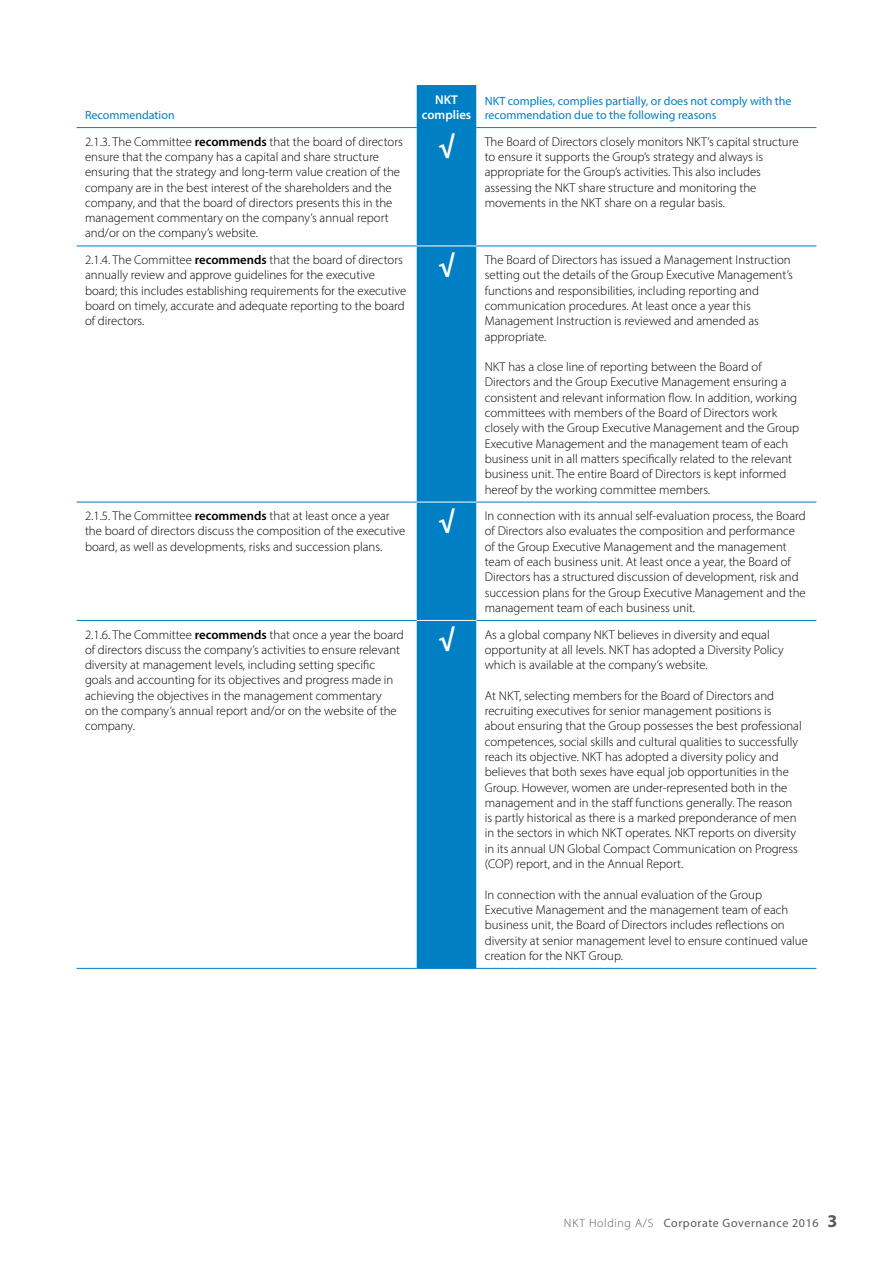
<style>
.page{position:relative;width:893px;height:1263px;background:#fff}
.page>*{position:absolute;margin:0;border:0;box-sizing:border-box;transform-origin:0 0}
.t1{font:300 12.75px/15.3px "Myriad Pro";color:#000}
.t2{font:600 12.75px/15.3px "Myriad Pro";color:#fff;text-align:center}
.t3{font:12px/14.4px "Myriad Pro";color:#007fc5}
.t4{font:12px "Myriad Pro";letter-spacing:.05em;color:#58595b}
.s1{font-weight:600}
.s2{font-weight:700;font-size:27px;color:#fff}
.s3{font-weight:300}
.s4{font-weight:700;font-size:18px}
</style>
<div class="page">
<div style="left:417px;top:85px;width:59px;height:883px;background:#007fc5"></div>
<hr style="left:77px;top:246px;width:340px;height:1px;background:#007fc5">
<hr style="left:476px;top:246px;width:340px;height:1px;background:#007fc5">
<hr style="left:77px;top:502px;width:340px;height:1px;background:#007fc5">
<hr style="left:476px;top:502px;width:340px;height:1px;background:#007fc5">
<hr style="left:77px;top:620px;width:340px;height:1px;background:#007fc5">
<hr style="left:476px;top:620px;width:340px;height:1px;background:#007fc5">
<hr style="left:77px;top:968px;width:340px;height:1px;background:#007fc5">
<hr style="left:417px;top:968px;width:59px;height:1px;background:#007fc5">
<hr style="left:476px;top:968px;width:340px;height:1px;background:#007fc5">
<hr style="left:77px;top:127px;width:340px;height:1px;background:#007fc5">
<hr style="left:417px;top:127px;width:59px;height:1px;background:#007fc5">
<hr style="left:476px;top:127px;width:340px;height:1px;background:#007fc5">
<hr style="left:417px;top:246px;width:59px;height:1px;background:#fff">
<hr style="left:417px;top:502px;width:59px;height:1px;background:#fff">
<hr style="left:417px;top:620px;width:59px;height:1px;background:#fff">
<p class="t3" style="left:85px;top:108px;width:91px">Recommendation</p>
<p class="t2" style="left:422px;top:92px;width:51px">NKT complies</p>
<p class="t3" style="left:485px;top:93px;width:308px">NKT complies, complies partially, or does not comply with the recommendation due to the following reasons</p>
<p class="t1" style="left:85px;top:134px;width:319px">2.1.3. The Committee <span class="s1">recommends</span> that the board of directors ensure that the company has a capital and share structure ensuring that the strategy and long-term value creation of the company are in the best interest of the shareholders and the company, and that the board of directors presents this in the management commentary on the company’s annual report and/or on the company’s website.</p>
<p class="t1" style="left:485px;top:134px;width:315px;text-indent:-46px"><span class="s2">√</span> The Board of Directors closely monitors NKT’s capital structure to ensure it supports the Group’s strategy and always is appropriate for the Group’s activities. This also includes assessing the NKT share structure and monitoring the movements in the NKT share on a regular basis.</p>
<p class="t1" style="left:85px;top:252px;width:323px">2.1.4. The Committee <span class="s1">recommends</span> that the board of directors annually review and approve guidelines for the executive board; this includes establishing requirements for the executive board on timely, accurate and adequate reporting to the board of directors.</p>
<p class="t1" style="left:485px;top:252px;width:310px;text-indent:-46px"><span class="s2">√</span> The Board of Directors has issued a Management Instruction setting out the details of the Group Executive Management’s functions and responsibilities, including reporting and communication procedures. At least once a year this Management Instruction is reviewed and amended as appropriate.</p>
<p class="t1" style="left:485px;top:359px;width:316px">NKT has a close line of reporting between the Board of Directors and the Group Executive Management ensuring a consistent and relevant information flow. In addition, working committees with members of the Board of Directors work closely with the Group Executive Management and the Group Executive Management and the management team of each business unit in all matters specifically related to the relevant business unit. The entire Board of Directors is kept informed hereof by the working committee members.</p>
<p class="t1" style="left:85px;top:508px;width:322px">2.1.5. The Committee <span class="s1">recommends</span> that at least once a year the board of directors discuss the composition of the executive board, as well as developments, risks and succession plans.</p>
<p class="t1" style="left:485px;top:508px;width:322px;text-indent:-46px"><span class="s2">√</span> In connection with its annual self-evaluation process, the Board of Directors also evaluates the composition and performance of the Group Executive Management and the management team of each business unit. At least once a year, the Board of Directors has a structured discussion of development, risk and succession plans for the Group Executive Management and the management team of each business unit.</p>
<p class="t1" style="left:85px;top:626px;width:320px">2.1.6. The Committee <span class="s1">recommends</span> that once a year the board of directors discuss the company’s activities to ensure relevant diversity at management levels, including setting specific goals and accounting for its objectives and progress made in achieving the objectives in the management commentary<br>on the company’s annual report and/or on the website of the company.</p>
<p class="t1" style="left:485px;top:626px;width:300px;text-indent:-46px"><span class="s2">√</span> As a global company NKT believes in diversity and equal opportunity at all levels. NKT has adopted a Diversity Policy which is available at the company’s website.</p>
<p class="t1" style="left:485px;top:688px;width:319px">At NKT, selecting members for the Board of Directors and recruiting executives for senior management positions is about ensuring that the Group possesses the best professional competences, social skills and cultural qualities to successfully reach its objective. NKT has adopted a diversity policy and believes that both sexes have equal job opportunities in the Group. However, women are under-represented both in the management and in the staff functions generally. The reason is partly historical as there is a marked preponderance of men in the sectors in which NKT operates. NKT reports on diversity in its annual UN Global Compact Communication on Progress (COP) report, and in the Annual Report.</p>
<p class="t1" style="left:485px;top:887px;width:325px">In connection with the annual evaluation of the Group Executive Management and the management team of each business unit, the Board of Directors includes reflections on diversity at senior management level to ensure continued value creation for the NKT Group.</p>
<p class="t4" style="left:564px;top:1215px;width:275px"><span class="s3">NKT Holding A/S</span> Corporate Governance 2016 <span class="s4">3</span></p>
</div>
